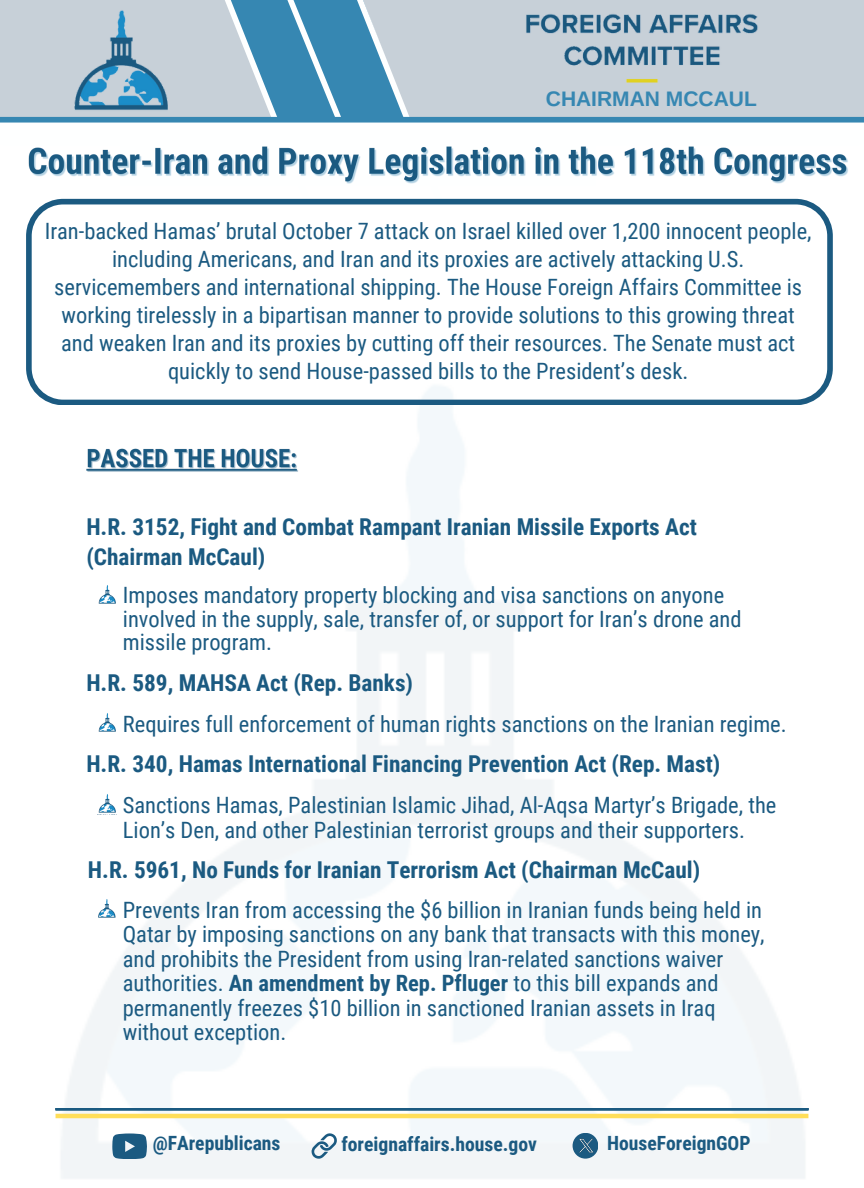
<style>
.page{position:relative;width:864px;height:1188px;background:#fff}
.page>*{position:absolute;margin:0;border:0;box-sizing:border-box;transform-origin:0 0}
.t1{font:700 23.25px/29.7px "Roboto Condensed";color:#1b5a81}
.t2{font:22.5px/24.5px "Roboto Condensed";color:#1b5a81}
.t3{font:700 21px "Arimo";color:#3687b2}
.t4{font:700 19.65px "Roboto Condensed";color:#1b5a81}
.s1{font-weight:700}
</style>
<div class="page">
<div style="left:357px;top:0;width:507px;height:129px;background:#c7d0d8"></div>
<img style="left:526px;top:14px;width:232px;height:69px">
<img style="left:0;top:0;width:199px;height:117px">
<svg style="left:199px;top:0;width:249px;height:199px"></svg>
<div style="left:5px;top:118px;width:851px;height:27px;background:#feffff"></div>
<div style="left:0;top:117px;width:864px;height:6px;background:#3687b2"></div>
<img style="left:55px;top:405px;width:754px;height:773px">
<img style="left:28px;top:145px;width:820px;height:41px">
<svg style="left:26px;top:199px;width:807px;height:206px"></svg>
<img style="left:86px;top:444px;width:213px;height:31px">
<img style="left:97px;top:897px;width:20px;height:21px">
<img style="left:98px;top:793px;width:19px;height:21px">
<img style="left:98px;top:711px;width:19px;height:22px">
<img style="left:98px;top:583px;width:19px;height:22px">
<hr style="left:56px;top:1108px;width:752px;height:2px;background:#1b5a81">
<hr style="left:56px;top:1114px;width:752px;height:4px;background:#ffde59">
<svg style="left:112px;top:1133px;width:35px;height:26px"></svg>
<img style="left:573px;top:1132px;width:27px;height:27px">
<svg style="left:311px;top:1133px;width:26px;height:26px"></svg>
<p class="t3" style="left:546px;top:87px;width:213px">CHAIRMAN MCCAUL</p>
<p class="t2" style="left:45px;top:217px;width:768px;line-height:28.2px;text-align:center">Iran-backed Hamas’ brutal October 7 attack on Israel killed over 1,200 innocent people, including Americans, and Iran and its proxies are actively attacking U.S. servicemembers and international shipping. The House Foreign Affairs Committee is working tirelessly in a bipartisan manner to provide solutions to this growing threat and weaken Iran and its proxies by cutting off their resources. The Senate must act quickly to send House-passed bills to the President’s desk.</p>
<h4 class="t1" style="left:86px;top:512px;width:612px">H.R. 3152, Fight and Combat Rampant Iranian Missile Exports Act (Chairman McCaul)</h4>
<h3 class="t2" style="left:123px;top:583px;width:620px;line-height:23.7px">Imposes mandatory property blocking and visa sanctions on anyone involved in the supply, sale, transfer of, or support for Iran’s drone and missile program.</h3>
<h4 class="t1" style="left:86px;top:668px;width:328px">H.R. 589, MAHSA Act (Rep. Banks)</h4>
<p class="t2" style="left:123px;top:712px;width:665px">Requires full enforcement of human rights sanctions on the Iranian regime.</p>
<p class="t1" style="left:86px;top:749px;width:636px">H.R. 340, Hamas International Financing Prevention Act (Rep. Mast)</p>
<h3 class="t2" style="left:123px;top:793px;width:655px">Sanctions Hamas, Palestinian Islamic Jihad, Al-Aqsa Martyr’s Brigade, the<br>Lion’s Den, and other Palestinian terrorist groups and their supporters.</h3>
<h3 class="t1" style="left:88px;top:855px;width:614px">H.R. 5961, No Funds for Iranian Terrorism Act (Chairman McCaul)</h3>
<h4 class="t2" style="left:123px;top:898px;width:643px">Prevents Iran from accessing the $6 billion in Iranian funds being held in Qatar by imposing sanctions on any bank that transacts with this money, and prohibits the President from using Iran-related sanctions waiver authorities. <span class="s1">An amendment by Rep. Pfluger</span> to this bill expands and permanently freezes $10 billion in sanctioned Iranian assets in Iraq without exception.</h4>
<h3 class="t4" style="left:153px;top:1132px;width:129px">@FArepublicans</h3>
<p class="t4" style="left:341px;top:1133px;width:197px">foreignaffairs.house.gov</p>
<p class="t4" style="left:607px;top:1132px;width:145px">HouseForeignGOP</p>
</div>
